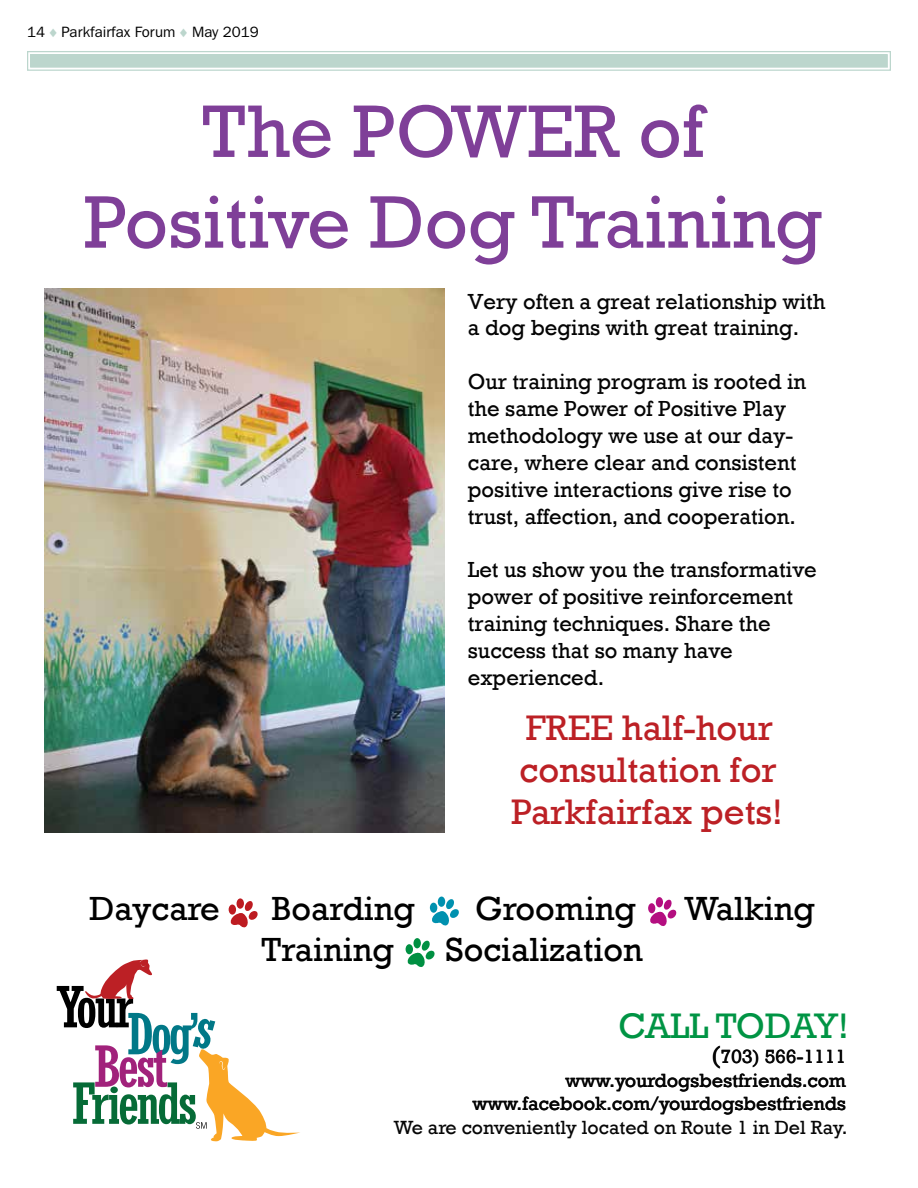
<style>
.page{position:relative;width:918px;height:1188px;background:#fff}
.page>*{position:absolute;margin:0;border:0;box-sizing:border-box;transform-origin:0 0}
.t1{font:75.6px/90.8px "Rockwell";color:#7f3f98;text-align:center}
.t2{font:36.45px/42px "Rockwell";letter-spacing:-.005em;color:#bc2025;text-align:center}
.t3{font:36.45px "Rockwell";letter-spacing:-.015em;color:#009444}
.t4{font:34.35px "Rockwell";color:#000}
.t5{font:22.35px/26.8px "Rockwell";color:#040404}
.t6{font:19.65px/23.5px "Rockwell";color:#060606;text-align:right}
.t7{font:15px "ITC Franklin Gothic Std";color:#000}
.s1{color:#bcd6cd}
.s2{font-size:25.2px}
</style>
<div class="page">
<svg style="left:27px;top:51px;width:864px;height:20px"></svg>
<div style="left:30px;top:54px;width:858px;height:14px;border:1px solid #bcd6cd"></div>
<div style="left:33px;top:57px;width:852px;height:8px;border:1px solid #bcd6cd"></div>
<svg style="left:57px;top:959px;width:243px;height:182px"></svg>
<img style="left:44px;top:288px;width:400px;height:545px">
<svg style="left:230px;top:900px;width:28px;height:28px"></svg>
<div style="left:438px;top:897px;width:7px;height:10px;background:#0091af;border-radius:50%"></div>
<svg style="left:431px;top:899px;width:28px;height:27px"></svg>
<svg style="left:649px;top:899px;width:28px;height:27px"></svg>
<svg style="left:407px;top:940px;width:28px;height:27px"></svg>
<p class="t7" style="left:27px;top:24px;width:233px">14 <span class="s1">◆</span> Parkfairfax Forum <span class="s1">◆</span> May 2019</p>
<h1 class="t1" style="left:84px;top:87px;width:740px">The POWER of<br>Positive Dog Training</h1>
<p class="t5" style="left:468px;top:288px;width:359px">Very often a great relationship with a dog begins with great training.</p>
<p class="t5" style="left:468px;top:369px;width:340px">Our training program is rooted in the same Power of Positive Play methodology we use at our day&shy;care, where clear and consistent positive interactions give rise to trust, affection, and cooperation.</p>
<p class="t5" style="left:468px;top:557px;width:350px">Let us show you the transformative power of positive reinforcement training techniques. Share the success that so many have experienced.</p>
<h2 class="t2" style="left:511px;top:707px;width:273px">FREE half-hour consultation for<br>Parkfairfax pets!</h2>
<h3 class="t4" style="left:90px;top:889px;width:132px">Daycare</h3>
<h3 class="t4" style="left:271px;top:889px;width:145px">Boarding</h3>
<h3 class="t4" style="left:475px;top:889px;width:162px">Grooming</h3>
<h3 class="t4" style="left:685px;top:889px;width:132px">Walking</h3>
<h3 class="t4" style="left:262px;top:930px;width:134px">Training</h3>
<h3 class="t4" style="left:445px;top:930px;width:199px">Socialization</h3>
<h2 class="t3" style="left:619px;top:1005px;width:232px">CALL TODAY!</h2>
<p class="t6" style="left:394px;top:1045px;width:455px"><span class="s2">(</span>703) 566-1111<br>www.yourdogsbestfriends.com www.facebook.com/yourdogsbestfriends<br>We are conveniently located on Route 1 in Del Ray.</p>
</div>
